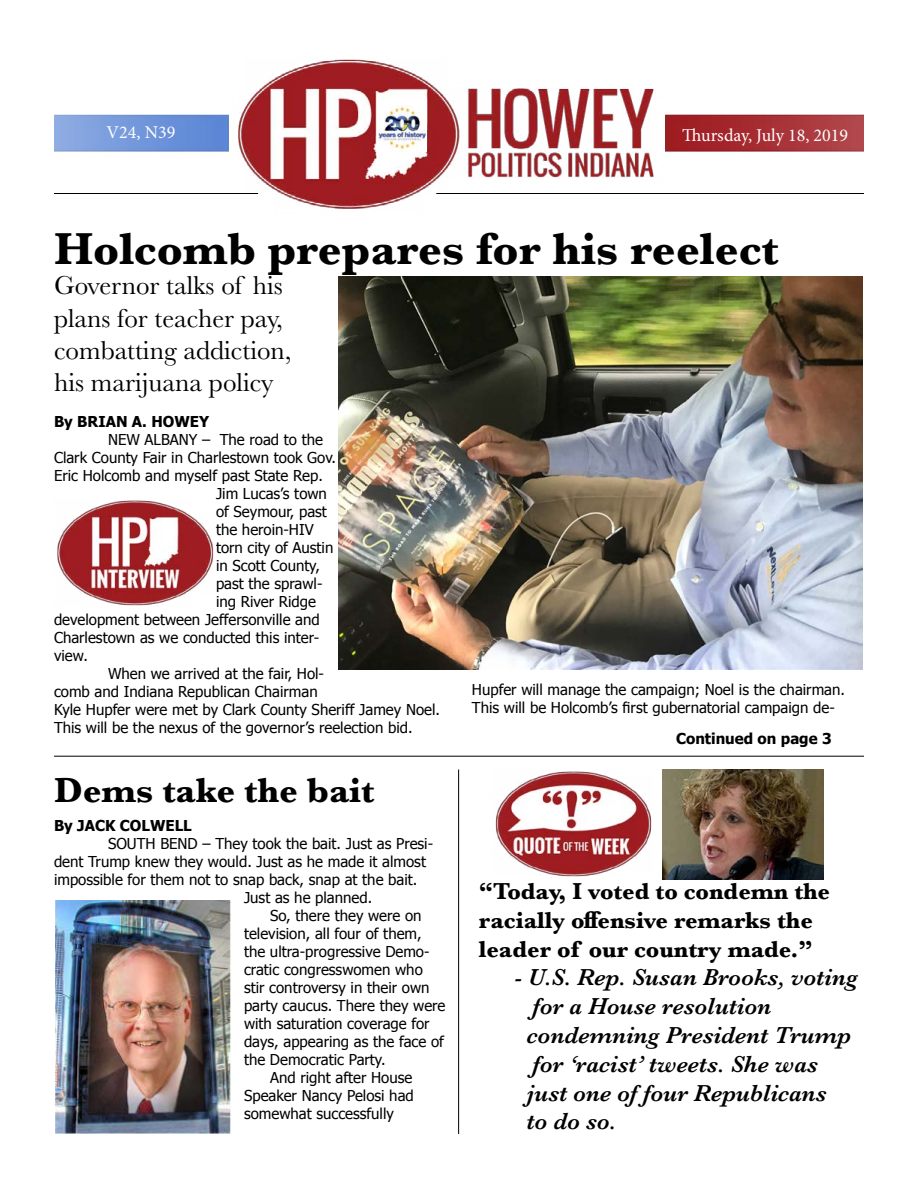
<style>
.page{position:relative;width:918px;height:1188px;background:#fff}
.page>*{position:absolute;margin:0;border:0;box-sizing:border-box;transform-origin:0 0}
.t1{font:700 46.5px "Baskerville";color:#000}
.t2{font:700 36px "Baskerville";color:#000}
.t3{font:27px/32.4px "Baskerville";color:#000}
.t4{font:italic 600 24px/28.8px "Baskerville";color:#000}
.t5{font:700 24px/28.8px "Baskerville";color:#000}
.t6{font:18px "Minion Pro";color:#fff}
.t7{font:15px/18px "Tahoma";color:#000}
.t8{font:700 15px "Tahoma";color:#000}
</style>
<div class="page">
<img style="left:54px;top:59px;width:810px;height:150px">
<hr style="left:436px;top:193px;width:428px;height:1px;background:#000">
<hr style="left:54px;top:193px;width:204px;height:1px;background:#000">
<hr style="left:54px;top:756px;width:810px;height:1px;background:#000">
<hr style="left:458px;top:770px;width:1px;height:364px;background:#000">
<img style="left:495px;top:771px;width:157px;height:106px">
<img style="left:378px;top:106px;width:49px;height:46px">
<img style="left:55px;top:900px;width:176px;height:234px">
<img style="left:57px;top:500px;width:157px;height:106px">
<img style="left:338px;top:276px;width:525px;height:394px">
<img style="left:662px;top:770px;width:162px;height:110px">
<p class="t6" style="left:107px;top:121px;width:70px">V24, N39</p>
<p class="t6" style="left:682px;top:123px;width:167px">Thursday, July 18, 2019</p>
<h1 class="t1" style="left:54px;top:217px;width:726px">Holcomb prepares for his reelect</h1>
<h3 class="t3" style="left:54px;top:270px;width:239px">Governor talks of his plans for teacher pay, combatting addiction, his marijuana policy</h3>
<p class="t8" style="left:54px;top:411px;width:157px">By BRIAN A. HOWEY</p>
<p class="t7" style="left:108px;top:430px;width:217px">NEW ALBANY – The road to the</p>
<p class="t7" style="left:54px;top:448px;width:284px">Clark County Fair in Charlestown took Gov.</p>
<p class="t7" style="left:54px;top:466px;width:270px">Eric Holcomb and myself past State Rep.</p>
<p class="t7" style="left:216px;top:484px;width:112px">Jim Lucas’s town</p>
<p class="t7" style="left:216px;top:502px;width:112px">of Seymour, past</p>
<p class="t7" style="left:216px;top:520px;width:99px">the heroin-HIV</p>
<p class="t7" style="left:216px;top:538px;width:119px">torn city of Austin</p>
<p class="t7" style="left:216px;top:556px;width:105px">in Scott County,</p>
<p class="t7" style="left:216px;top:574px;width:108px">past the sprawl-</p>
<p class="t7" style="left:216px;top:592px;width:102px">ing River Ridge</p>
<p class="t7" style="left:54px;top:610px;width:267px">development between Jeffersonville and</p>
<p class="t7" style="left:54px;top:628px;width:267px">Charlestown as we conducted this inter-</p>
<p class="t7" style="left:54px;top:646px;width:35px">view.</p>
<p class="t7" style="left:108px;top:664px;width:218px">When we arrived at the fair, Hol-</p>
<p class="t7" style="left:54px;top:682px;width:265px">comb and Indiana Republican Chairman</p>
<p class="t7" style="left:54px;top:700px;width:388px">Kyle Hupfer were met by Clark County Sheriff Jamey Noel.</p>
<p class="t7" style="left:54px;top:718px;width:360px">This will be the nexus of the governor’s reelection bid.</p>
<p class="t7" style="left:472px;top:680px;width:375px">Hupfer will manage the campaign; Noel is the chairman.<br>This will be Holcomb’s first gubernatorial campaign de-</p>
<p class="t8" style="left:676px;top:728px;width:157px">Continued on page 3</p>
<h2 class="t2" style="left:54px;top:765px;width:322px">Dems take the bait</h2>
<p class="t8" style="left:54px;top:815px;width:139px">By JACK COLWELL</p>
<p class="t7" style="left:108px;top:834px;width:327px">SOUTH BEND – They took the bait. Just as Presi-</p>
<p class="t7" style="left:54px;top:852px;width:374px">dent Trump knew they would. Just as he made it almost</p>
<p class="t7" style="left:54px;top:870px;width:365px">impossible for them not to snap back, snap at the bait.</p>
<p class="t7" style="left:244px;top:888px;width:130px">Just as he planned.</p>
<p class="t7" style="left:270px;top:906px;width:153px">So, there they were on</p>
<p class="t7" style="left:244px;top:924px;width:179px">television, all four of them,</p>
<p class="t7" style="left:244px;top:942px;width:187px">the ultra-progressive Demo-</p>
<p class="t7" style="left:244px;top:960px;width:180px">cratic congresswomen who</p>
<p class="t7" style="left:244px;top:978px;width:187px">stir controversy in their own</p>
<p class="t7" style="left:244px;top:996px;width:203px">party caucus. There they were</p>
<p class="t7" style="left:244px;top:1014px;width:187px">with saturation coverage for</p>
<p class="t7" style="left:244px;top:1032px;width:201px">days, appearing as the face of</p>
<p class="t7" style="left:244px;top:1050px;width:143px">the Democratic Party.</p>
<p class="t7" style="left:270px;top:1068px;width:144px">And right after House</p>
<p class="t7" style="left:244px;top:1086px;width:171px">Speaker Nancy Pelosi had</p>
<p class="t7" style="left:244px;top:1104px;width:151px">somewhat successfully</p>
<h3 class="t5" style="left:479px;top:877px;width:353px">“Today, I voted to condemn the racially offensive remarks the leader of our country made.”</h3>
<h3 class="t4" style="left:527px;top:963px;width:332px;text-indent:-12px">- U.S. Rep. Susan Brooks, voting for a House resolution condemning President Trump for ‘racist’ tweets. She was just one of four Republicans<br>to do so.</h3>
</div>
